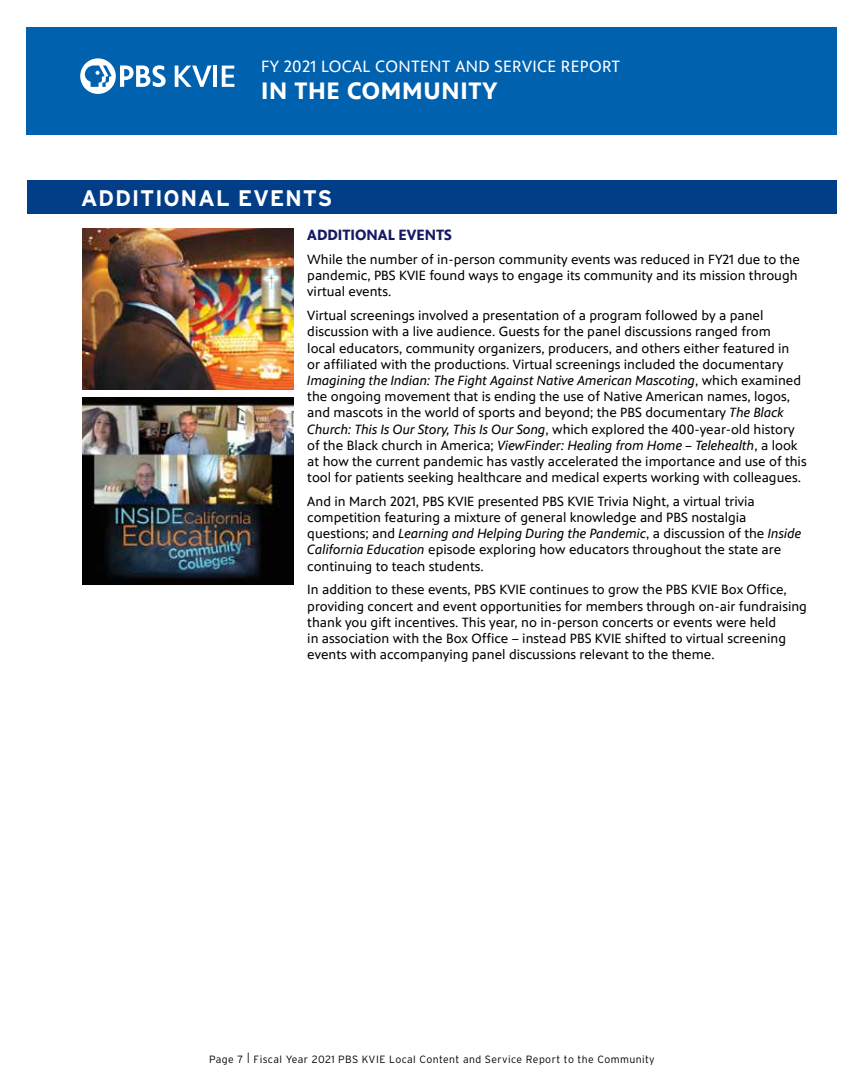
<style>
.page{position:relative;width:864px;height:1080px;background:#fff}
.page>*{position:absolute;margin:0;border:0;box-sizing:border-box;transform-origin:0 0}
.t1{font:700 24px "PBS Sans";letter-spacing:.03em;color:#fff}
.t2{font:22.5px "PBS Explorer Line Up AMPM";letter-spacing:.06em;color:#fff}
.t3{font:16.5px "PBS Sans";letter-spacing:.02em;color:#fff}
.t4{font:700 15px "PBS Sans";color:#161a64}
.t5{font:13.5px/16.2px "PBS Sans";color:#000}
.t6{font:300 10.5px "PBS Explorer";letter-spacing:.04em;color:#000}
.s1{font-style:italic}
</style>
<div class="page">
<div style="left:27px;top:27px;width:810px;height:108px;background:#0061af"></div>
<div style="left:80px;top:58px;width:36px;height:36px;background:#fff;border-radius:50%"></div>
<svg style="left:120px;top:65px;width:46px;height:22px"></svg>
<svg style="left:85px;top:66px;width:27px;height:21px"></svg>
<svg style="left:175px;top:66px;width:37px;height:21px"></svg>
<hr style="left:214px;top:66px;width:3px;height:21px;background:#fff">
<svg style="left:222px;top:66px;width:12px;height:21px"></svg>
<div style="left:28px;top:180px;width:809px;height:33px;background:#023e87"></div>
<img style="left:83px;top:228px;width:211px;height:161px">
<img style="left:83px;top:398px;width:211px;height:187px">
<p class="t3" style="left:261px;top:57px;width:361px">FY 2021 LOCAL CONTENT AND SERVICE REPORT</p>
<h1 class="t1" style="left:261px;top:77px;width:238px">IN THE COMMUNITY</h1>
<h2 class="t2" style="left:81px;top:186px;width:252px">ADDITIONAL EVENTS</h2>
<p class="t4" style="left:307px;top:227px;width:146px">ADDITIONAL EVENTS</p>
<p class="t5" style="left:307px;top:251px;width:494px">While the number of in-person community events was reduced in FY21 due to the pandemic, PBS KVIE found ways to engage its community and its mission through virtual events.</p>
<p class="t5" style="left:307px;top:308px;width:501px">Virtual screenings involved a presentation of a program followed by a panel discussion with a live audience. Guests for the panel discussions ranged from<br>local educators, community organizers, producers, and others either featured in<br>or affiliated with the productions. Virtual screenings included the documentary <span class="s1">Imagining the Indian: The Fight Against Native American Mascoting</span>, which examined the ongoing movement that is ending the use of Native American names, logos, and mascots in the world of sports and beyond; the PBS documentary <span class="s1">The Black Church: This Is Our Story, This Is Our Song</span>, which explored the 400-year-old history of the Black church in America; <span class="s1">ViewFinder: Healing from Home – Telehealth</span>, a look at how the current pandemic has vastly accelerated the importance and use of this tool for patients seeking healthcare and medical experts working with colleagues.</p>
<p class="t5" style="left:307px;top:493px;width:496px">And in March 2021, PBS KVIE presented PBS KVIE Trivia Night, a virtual trivia competition featuring a mixture of general knowledge and PBS nostalgia questions; and <span class="s1">Learning and Helping During the Pandemic</span>, a discussion of the <span class="s1">Inside California Education</span> episode exploring how educators throughout the state are continuing to teach students.</p>
<p class="t5" style="left:307px;top:582px;width:501px">In addition to these events, PBS KVIE continues to grow the PBS KVIE Box Office, providing concert and event opportunities for members through on-air fundraising thank you gift incentives. This year, no in-person concerts or events were held<br>in association with the Box Office – instead PBS KVIE shifted to virtual screening events with accompanying panel discussions relevant to the theme.</p>
<p class="t6" style="left:209px;top:1053px;width:447px">Page 7 | Fiscal Year 2021 PBS KVIE Local Content and Service Report to the Community</p>
</div>
